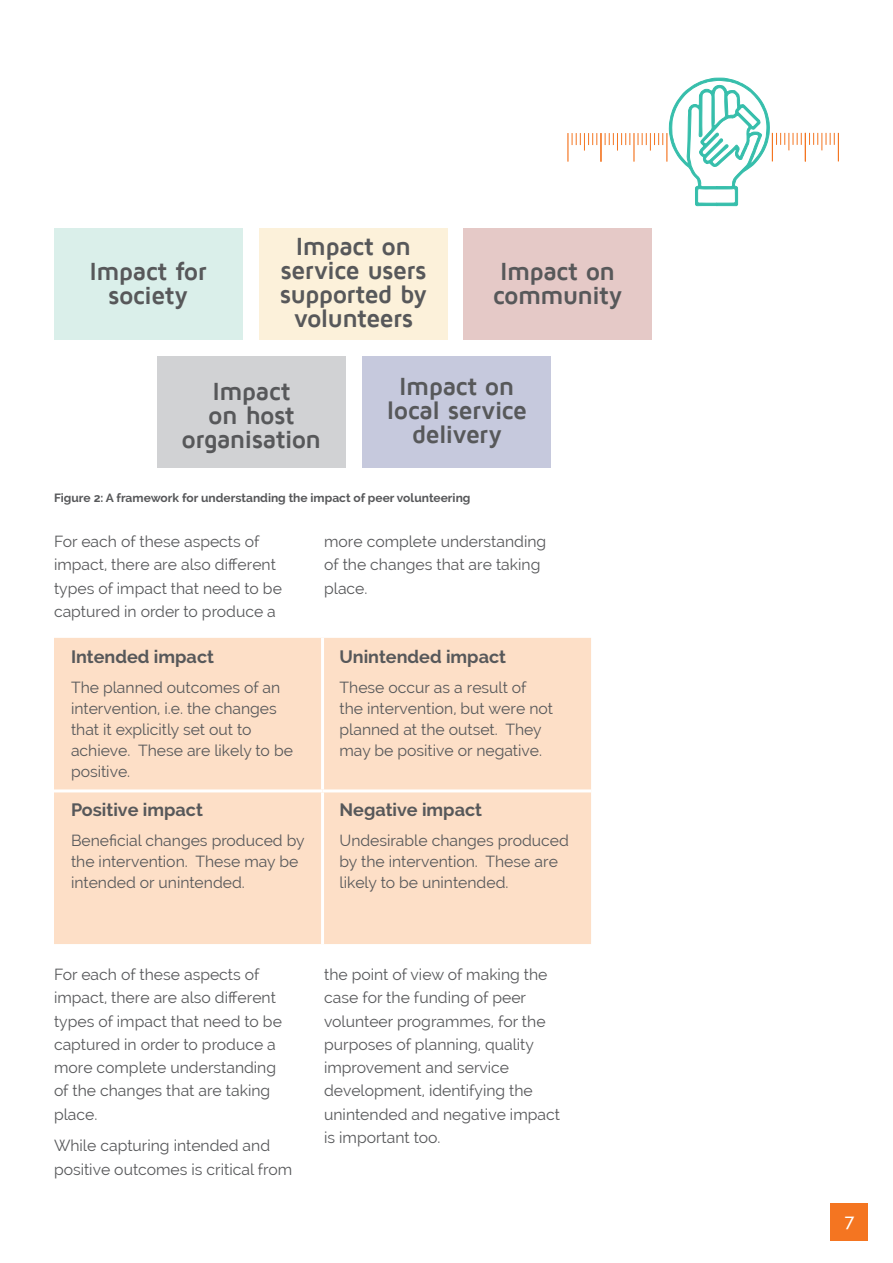
<style>
.page{position:relative;width:893px;height:1263px;background:#fff}
.page>*{position:absolute;margin:0;border:0;box-sizing:border-box;transform-origin:0 0}
.t1{font:700 25.5px/24px "Maven Pro";letter-spacing:-.03em;color:#57585a;text-align:center}
.t2{font:700 18px "Raleway";color:#57585a}
.t3{font:500 18px "Raleway";color:#fff}
.t4{font:15.75px/23.2px "Raleway";color:#57585a}
.t5{font:700 12px "Raleway";color:#57585a}
</style>
<div class="page">
<div style="left:831px;top:1203px;width:37px;height:38px;background:#f47521"></div>
<hr style="left:633px;top:133px;width:2px;height:29px;background:#f47521">
<svg style="left:567px;top:133px;width:63px;height:29px"></svg>
<svg style="left:638px;top:77px;width:201px;height:129px"></svg>
<div style="left:54px;top:228px;width:188px;height:112px;background:#daefea"></div>
<div style="left:259px;top:228px;width:189px;height:112px;background:#fcf1da"></div>
<div style="left:463px;top:228px;width:189px;height:112px;background:#e5c9c7"></div>
<div style="left:157px;top:356px;width:189px;height:112px;background:#d1d2d4"></div>
<div style="left:363px;top:356px;width:188px;height:112px;background:#c6c9dd"></div>
<div style="left:54px;top:638px;width:537px;height:306px;background:#fddfc7"></div>
<hr style="left:321px;top:638px;width:3px;height:151px;background:#fff">
<hr style="left:54px;top:789px;width:269px;height:3px;background:#fff">
<hr style="left:323px;top:789px;width:268px;height:3px;background:#fff">
<hr style="left:321px;top:792px;width:3px;height:152px;background:#fff">
<h1 class="t1" style="left:89px;top:259px;width:119px">Impact for society</h1>
<h1 class="t1" style="left:280px;top:235px;width:149px">Impact on service users supported by volunteers</h1>
<h1 class="t1" style="left:493px;top:259px;width:132px;text-align:left">Impact on community</h1>
<h1 class="t1" style="left:182px;top:379px;width:141px">Impact<br>on host organisation</h1>
<h1 class="t1" style="left:387px;top:375px;width:142px">Impact on local service delivery</h1>
<p class="t5" style="left:54px;top:491px;width:418px">Figure 2: A framework for understanding the impact of peer volunteering</p>
<p class="t4" style="left:54px;top:530px;width:229px">For each of these aspects of impact, there are also different types of impact that need to be captured in order to produce a</p>
<p class="t4" style="left:324px;top:530px;width:224px">more complete understanding of the changes that are taking place.</p>
<p class="t2" style="left:71px;top:647px;width:145px">Intended impact</p>
<p class="t4" style="left:71px;top:677px;width:223px;line-height:21px">The planned outcomes of an intervention, i.e. the changes that it explicitly set out to achieve. These are likely to be positive.</p>
<p class="t2" style="left:71px;top:800px;width:133px">Positive impact</p>
<p class="t4" style="left:71px;top:830px;width:235px;line-height:21px">Beneficial changes produced by the intervention. These may be intended or unintended.</p>
<p class="t2" style="left:340px;top:647px;width:168px">Unintended impact</p>
<p class="t4" style="left:340px;top:677px;width:215px;line-height:21px">These occur as a result of the intervention, but were not planned at the outset. They may be positive or negative.</p>
<p class="t2" style="left:340px;top:800px;width:144px">Negative impact</p>
<p class="t4" style="left:340px;top:830px;width:231px;line-height:21px">Undesirable changes produced by the intervention. These are likely to be unintended.</p>
<p class="t4" style="left:54px;top:963px;width:229px">For each of these aspects of impact, there are also different types of impact that need to be captured in order to produce a more complete understanding of the changes that are taking place.</p>
<p class="t4" style="left:54px;top:1134px;width:240px">While capturing intended and positive outcomes is critical from</p>
<p class="t4" style="left:324px;top:963px;width:237px">the point of view of making the case for the funding of peer volunteer programmes, for the purposes of planning, quality improvement and service development, identifying the unintended and negative impact is important too.</p>
<p class="t3" style="left:844px;top:1211px;width:12px">7</p>
</div>
